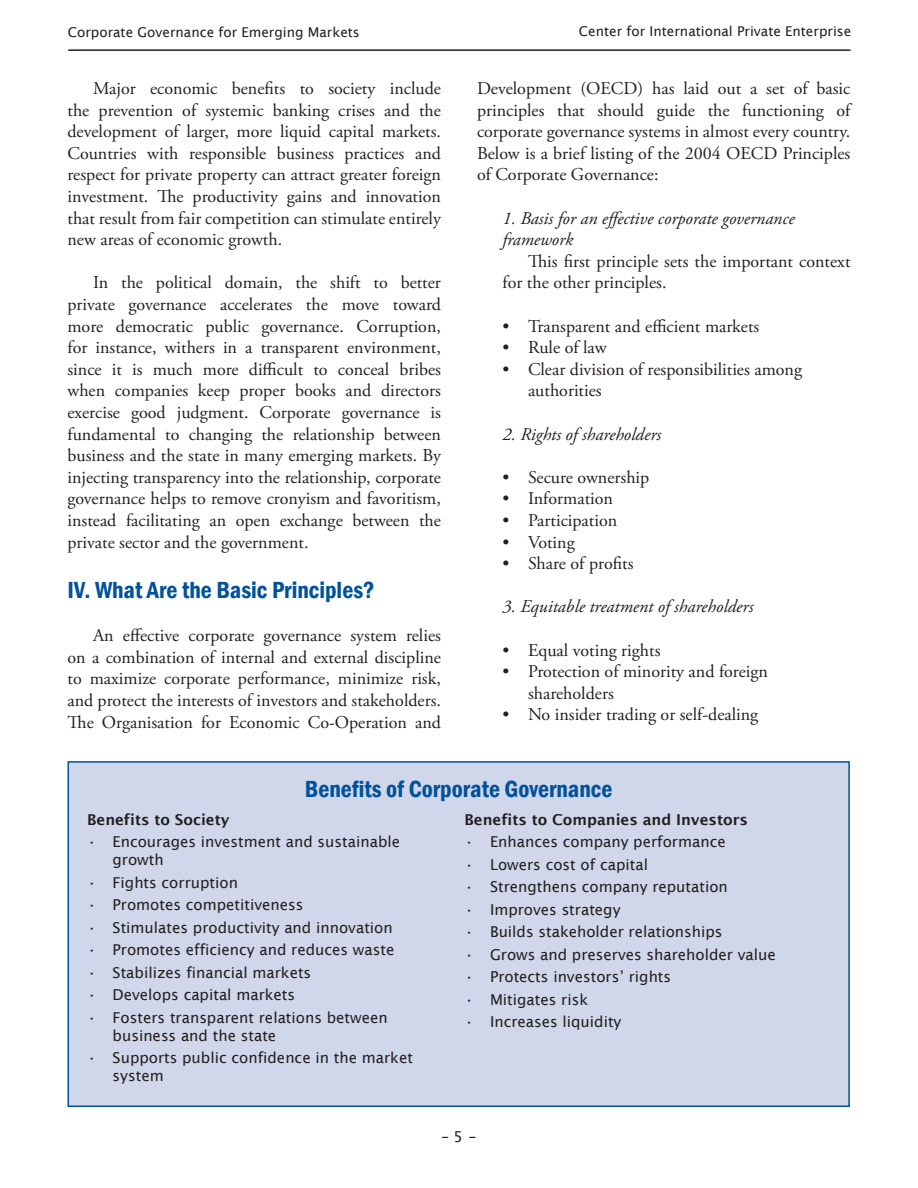
<style>
.page{position:relative;width:918px;height:1188px;background:#fff}
.page>*{position:absolute;margin:0;border:0;box-sizing:border-box;transform-origin:0 0}
.headings{font:600 condensed 24px "Franklin Gothic";color:#01529a}
.text_paragraph{font:18px/21.6px "Adobe Garamond Pro";color:#231f20;text-align:justify}
.bullets{font:18px/21.6px "Adobe Garamond Pro";color:#231f20}
.subheadings{font:italic 18px/21.6px "Adobe Garamond Pro";color:#231f20}
.text_paragraph-2{font:15px/18px "Lucida Sans";color:#231f20}
.text_paragraph-3{font:600 15px "Lucida Sans";color:#231f20}
.t1{font:13.5px "Lucida Sans";color:#231f20}
</style>
<div class="page">
<hr style="left:68px;top:49px;width:782px;height:2px;background:#231f20">
<div style="left:68px;top:762px;width:781px;height:344px;background:#d0d7ea"></div>
<div style="left:68px;top:761px;width:782px;height:346px;border:2px solid #01529a"></div>
<p class="t1" style="left:68px;top:24px;width:294px">Corporate Governance for Emerging Markets</p>
<p class="t1" style="left:579px;top:24px;width:274px">Center for International Private Enterprise</p>
<p class="text_paragraph" style="left:68px;top:78px;width:375px;text-indent:26px">Major economic benefits to society include the prevention of systemic banking crises and the development of larger, more liquid capital markets.<br>Countries with responsible business practices and respect for private property can attract greater foreign investment. The productivity gains and innovation that result from fair competition can stimulate entirely new areas of economic growth.</p>
<p class="text_paragraph" style="left:68px;top:273px;width:375px;text-indent:26px">In the political domain, the shift to better private governance accelerates the move toward more democratic public governance. Corruption, for instance, withers in a transparent environment, since it is much more difficult to conceal bribes when companies keep proper books and directors exercise good judgment. Corporate governance is fundamental to changing the relationship between business and the state in many emerging markets. By injecting transparency into the relationship, corporate governance helps to remove cronyism and favoritism, instead facilitating an open exchange between the private sector and the government.</p>
<p class="headings" style="left:68px;top:574px;width:309px">IV. What Are the Basic Principles?</p>
<p class="text_paragraph" style="left:68px;top:625px;width:375px;text-indent:26px">An effective corporate governance system relies on a combination of internal and external discipline to maximize corporate performance, minimize risk, and protect the interests of investors and stakeholders.<br>The Organisation for Economic Co-Operation and</p>
<p class="text_paragraph" style="left:477px;top:78px;width:375px">Development (OECD) has laid out a set of basic principles that should guide the functioning of corporate governance systems in almost every country.<br>Below is a brief listing of the 2004 OECD Principles of Corporate Governance:</p>
<p class="subheadings" style="left:502px;top:208px;width:294px">1. Basis for an effective corporate governance framework</p>
<p class="text_paragraph" style="left:502px;top:251px;width:350px;text-indent:26px">This first principle sets the important context for the other principles.</p>
<p class="bullets" style="left:502px;top:316px;width:258px">• Transparent and efficient markets</p>
<p class="bullets" style="left:502px;top:337px;width:106px">• Rule of law</p>
<p class="bullets" style="left:528px;top:359px;width:276px;text-indent:-26px">• Clear division of responsibilities among authorities</p>
<p class="subheadings" style="left:502px;top:424px;width:160px">2. Rights of shareholders</p>
<p class="bullets" style="left:502px;top:467px;width:148px">• Secure ownership</p>
<p class="bullets" style="left:502px;top:489px;width:112px">• Information</p>
<p class="bullets" style="left:502px;top:510px;width:116px">• Participation</p>
<p class="bullets" style="left:502px;top:532px;width:74px">• Voting</p>
<p class="bullets" style="left:502px;top:553px;width:132px">• Share of profits</p>
<p class="subheadings" style="left:502px;top:596px;width:252px">3. Equitable treatment of shareholders</p>
<p class="bullets" style="left:502px;top:640px;width:160px">• Equal voting rights</p>
<p class="bullets" style="left:528px;top:661px;width:242px;text-indent:-26px">• Protection of minority and foreign shareholders</p>
<p class="bullets" style="left:502px;top:705px;width:257px">• No insider trading or self-dealing</p>
<p class="headings" style="left:305px;top:773px;width:309px">Benefits of Corporate Governance</p>
<p class="text_paragraph-3" style="left:87px;top:811px;width:144px">Benefits to Society</p>
<p class="text_paragraph-2" style="left:113px;top:833px;width:289px;text-indent:-26px">• Encourages investment and sustainable growth</p>
<p class="text_paragraph-2" style="left:87px;top:873px;width:152px">• Fights corruption</p>
<p class="text_paragraph-2" style="left:87px;top:896px;width:218px">• Promotes competitiveness</p>
<p class="text_paragraph-2" style="left:87px;top:918px;width:307px">• Stimulates productivity and innovation</p>
<p class="text_paragraph-2" style="left:87px;top:941px;width:309px">• Promotes efficiency and reduces waste</p>
<p class="text_paragraph-2" style="left:87px;top:963px;width:226px">• Stabilizes financial markets</p>
<p class="text_paragraph-2" style="left:87px;top:986px;width:210px">• Develops capital markets</p>
<p class="text_paragraph-2" style="left:113px;top:1008px;width:277px;text-indent:-26px">• Fosters transparent relations between business and the state</p>
<p class="text_paragraph-2" style="left:113px;top:1049px;width:302px;text-indent:-26px">• Supports public confidence in the market system</p>
<p class="text_paragraph-3" style="left:465px;top:811px;width:285px">Benefits to Companies and Investors</p>
<p class="text_paragraph-2" style="left:465px;top:833px;width:263px">• Enhances company performance</p>
<p class="text_paragraph-2" style="left:465px;top:855px;width:185px">• Lowers cost of capital</p>
<p class="text_paragraph-2" style="left:465px;top:878px;width:265px">• Strengthens company reputation</p>
<p class="text_paragraph-2" style="left:465px;top:900px;width:157px">• Improves strategy</p>
<p class="text_paragraph-2" style="left:465px;top:923px;width:260px">• Builds stakeholder relationships</p>
<p class="text_paragraph-2" style="left:465px;top:945px;width:313px">• Grows and preserves shareholder value</p>
<p class="text_paragraph-2" style="left:465px;top:968px;width:208px">• Protects investors’ rights</p>
<p class="text_paragraph-2" style="left:465px;top:990px;width:125px">• Mitigates risk</p>
<p class="text_paragraph-2" style="left:465px;top:1013px;width:158px">• Increases liquidity</p>
<p class="text_paragraph-2" style="left:441px;top:1128px;width:36px">– 5 –</p>
</div>
